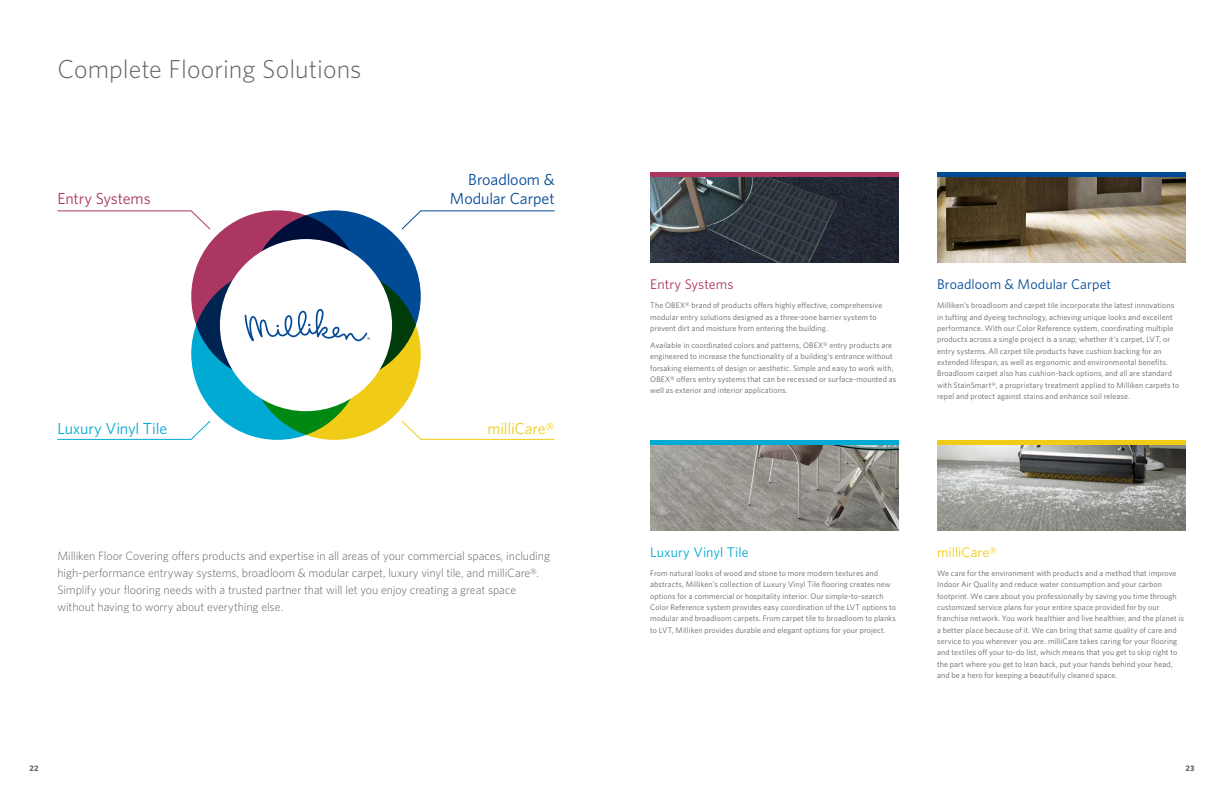
<style>
.page{position:relative;width:1224px;height:792px;background:#fff}
.page>*{position:absolute;margin:0;border:0;box-sizing:border-box;transform-origin:0 0}
.t1{font:300 26px "Whitney";color:#636365}
.t2{font:16px/19.2px "Whitney";letter-spacing:-.005em;color:#004a96;text-align:right}
.t3{font:16px "Whitney";letter-spacing:-.01em;color:#00aad3}
.t4{font:16px "Whitney";letter-spacing:-.01em;color:#ac3662}
.t5{font:16px "Whitney";letter-spacing:-.01em;color:#f0cc16}
.t6{font:14px "Whitney";letter-spacing:.005em;color:#004a96}
.t7{font:14px "Whitney";color:#00aad3}
.t8{font:14px "Whitney";letter-spacing:.005em;color:#ac3662}
.t9{font:14px "Whitney";color:#f0cc16}
.t10{font:300 12px/17px "Whitney";letter-spacing:-.01em;color:#636365}
.t11{font:8px/11.3px "Whitney";letter-spacing:.015em;color:#636365}
.t12{font:700 8px "Whitney";color:#636365}
</style>
<div class="page">
<img style="left:650px;top:177px;width:249px;height:86px">
<img style="left:937px;top:177px;width:249px;height:86px">
<img style="left:937px;top:444px;width:249px;height:86px">
<img style="left:650px;top:444px;width:249px;height:86px">
<div style="left:249px;top:210px;width:172px;height:172px;background:#004a96;border-radius:50%"></div>
<svg style="left:249px;top:268px;width:172px;height:172px;background:#bbad17"></svg>
<svg style="left:191px;top:210px;width:172px;height:172px;background:#87305b"></svg>
<svg style="left:191px;top:268px;width:172px;height:172px;background:#038d9a"></svg>
<div style="left:220px;top:239px;width:172px;height:172px;background:#fff;border-radius:50%"></div>
<svg style="left:245px;top:309px;width:125px;height:33px"></svg>
<svg style="left:57px;top:210px;width:154px;height:20px"></svg>
<svg style="left:57px;top:420px;width:154px;height:20px"></svg>
<svg style="left:401px;top:210px;width:154px;height:20px"></svg>
<svg style="left:401px;top:420px;width:154px;height:20px"></svg>
<div style="left:650px;top:172px;width:249px;height:5px;background:#ac3662"></div>
<hr style="left:650px;top:440px;width:249px;height:4px;background:#00aad3">
<div style="left:937px;top:172px;width:249px;height:5px;background:#004a96"></div>
<hr style="left:937px;top:440px;width:249px;height:4px;background:#f0cc16">
<h1 class="t1" style="left:57px;top:52px;width:306px">Complete Flooring Solutions</h1>
<h2 class="t4" style="left:57px;top:188px;width:95px">Entry Systems</h2>
<h2 class="t2" style="left:450px;top:169px;width:106px">Broadloom &amp;<br>Modular Carpet</h2>
<h2 class="t3" style="left:57px;top:417px;width:111px">Luxury Vinyl Tile</h2>
<h2 class="t5" style="left:487px;top:417px;width:69px">milliCare®</h2>
<p class="t10" style="left:57px;top:547px;width:494px">Milliken Floor Covering offers products and expertise in all areas of your commercial spaces, including high-performance entryway systems, broadloom &amp; modular carpet, luxury vinyl tile, and milliCare®.<br>Simplify your flooring needs with a trusted partner that will let you enjoy creating a great space without having to worry about everything else.</p>
<h3 class="t8" style="left:650px;top:275px;width:85px">Entry Systems</h3>
<p class="t11" style="left:650px;top:300px;width:234px">The OBEX® brand of products offers highly effective, comprehensive modular entry solutions designed as a three-zone barrier system to prevent dirt and moisture from entering the building.</p>
<p class="t11" style="left:650px;top:339px;width:248px">Available in coordinated colors and patterns, OBEX® entry products are engineered to increase the functionality of a building’s entrance without forsaking elements of design or aesthetic. Simple and easy to work with, OBEX® offers entry systems that can be recessed or surface-mounted as well as exterior and interior applications.</p>
<h3 class="t6" style="left:937px;top:275px;width:176px">Broadloom &amp; Modular Carpet</h3>
<p class="t11" style="left:937px;top:300px;width:244px">Milliken’s broadloom and carpet tile incorporate the latest innovations in tufting and dyeing technology, achieving unique looks and excellent performance. With our Color Reference system, coordinating multiple products across a single project is a snap; whether it’s carpet, LVT, or entry systems. All carpet tile products have cushion backing for an extended lifespan, as well as ergonomic and environmental benefits.<br>Broadloom carpet also has cushion-back options, and all are standard with StainSmart®, a proprietary treatment applied to Milliken carpets to repel and protect against stains and enhance soil release.</p>
<h3 class="t7" style="left:650px;top:542px;width:100px">Luxury Vinyl Tile</h3>
<p class="t11" style="left:650px;top:567px;width:247px">From natural looks of wood and stone to more modern textures and abstracts, Milliken’s collection of Luxury Vinyl Tile flooring creates new options for a commercial or hospitality interior. Our simple-to-search Color Reference system provides easy coordination of the LVT options to modular and broadloom carpets. From carpet tile to broadloom to planks to LVT, Milliken provides durable and elegant options for your project.</p>
<h3 class="t9" style="left:937px;top:542px;width:62px">milliCare®</h3>
<p class="t11" style="left:937px;top:567px;width:248px">We care for the environment with products and a method that improve Indoor Air Quality and reduce water consumption and your carbon footprint. We care about you professionally by saving you time through customized service plans for your entire space provided for by our franchise network. You work healthier and live healthier, and the planet is a better place because of it. We can bring that same quality of care and service to you wherever you are. milliCare takes caring for your flooring and textiles off your to-do list, which means that you get to skip right to the part where you get to lean back, put your hands behind your head, and be a hero for keeping a beautifully cleaned space.</p>
<p class="t12" style="left:30px;top:763px;width:11px">22</p>
<p class="t12" style="left:1185px;top:763px;width:11px">23</p>
</div>
